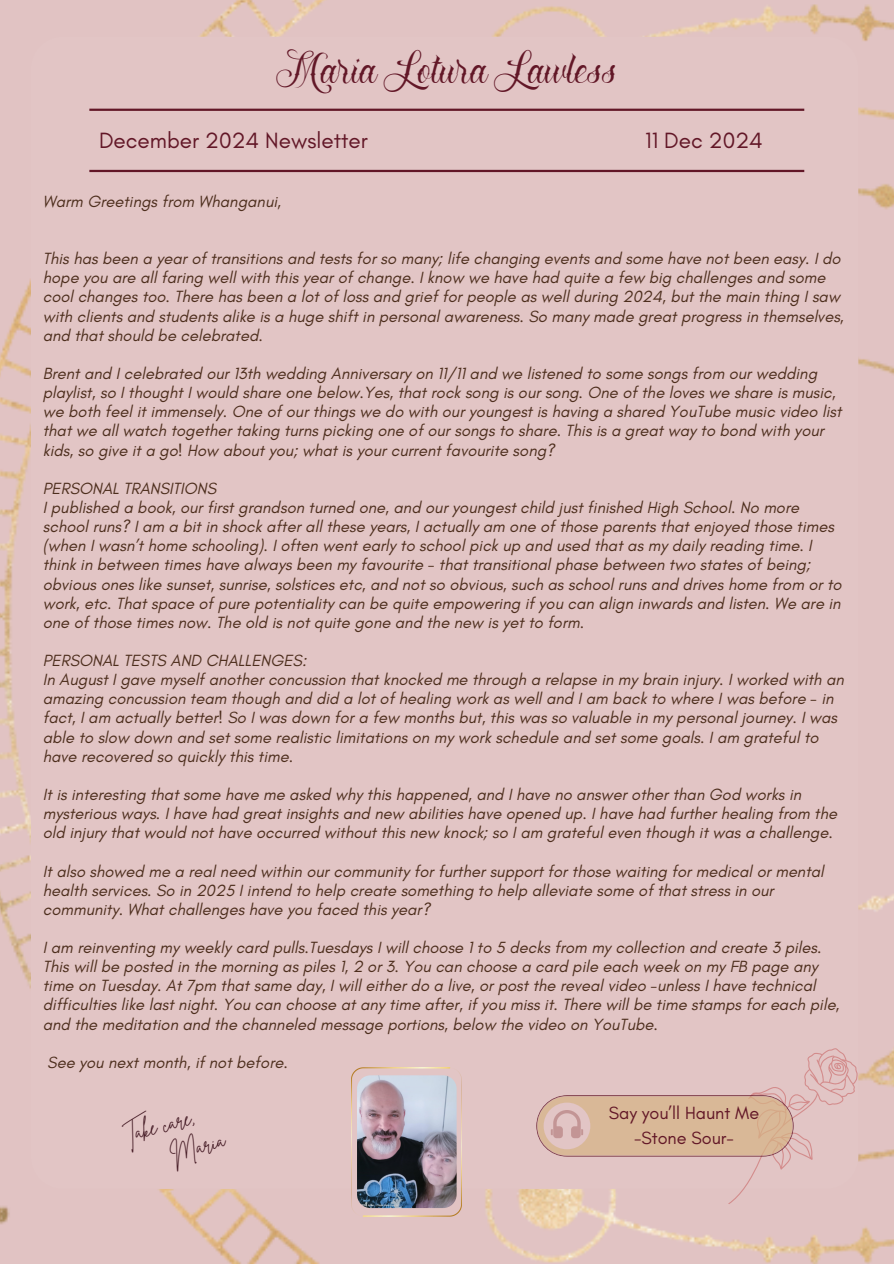
<style>
.page{position:relative;width:894px;height:1264px;background:#fff}
.page>*{position:absolute;margin:0;border:0;box-sizing:border-box;transform-origin:0 0}
.t1{font:36px "Durango";color:#621727}
.t2{font:22.5px "Glacial Indifference";color:#621727}
.t3{font:21px "Brittany Signature";color:#431923}
.t4{font:18px "Glacial Indifference";color:#621727}
.t5{font:italic 16.5px/19.2px "Glacial Indifference";color:#4d2e1d}
</style>
<div class="page">
<img style="left:0;top:0;width:893px;height:1263px">
<div style="left:31px;top:37px;width:827px;height:1151px;background:#e2c5c5;border-radius:32px"></div>
<hr style="left:89px;top:109px;width:715px;height:2px;background:#621727">
<hr style="left:89px;top:170px;width:715px;height:2px;background:#621727">
<svg style="left:536px;top:1023px;width:339px;height:205px"></svg>
<img style="left:352px;top:1067px;width:109px;height:149px">
<img style="left:357px;top:1075px;width:99px;height:132px;border-radius:13px">
<p class="t1" style="left:276px;top:49px;width:342px">Maria Lotura Lawless</p>
<p class="t2" style="left:99px;top:127px;width:270px">December 2024 Newsletter</p>
<p class="t2" style="left:645px;top:126px;width:119px">11 Dec 2024</p>
<p class="t5" style="left:43px;top:191px;width:240px">Warm Greetings from Whanganui,</p>
<h1 class="t5" style="left:43px;top:249px;width:802px">This has been a year of transitions and tests for so many; life changing events and some have not been easy. I do hope you are all faring well with this year of change. I know we have had quite a few big challenges and some cool changes too. There has been a lot of loss and grief for people as well during 2024, but the main thing I saw with clients and students alike is a huge shift in personal awareness. So many made great progress in themselves, and that should be celebrated.</h1>
<p class="t5" style="left:43px;top:363px;width:800px">Brent and I celebrated our 13th wedding Anniversary on 11/11 and we listened to some songs from our wedding playlist, so I thought I would share one below.Yes, that rock song is our song. One of the loves we share is music, we both feel it immensely. One of our things we do with our youngest is having a shared YouTube music video list that we all watch together taking turns picking one of our songs to share. This is a great way to bond with your kids, so give it a go! How about you; what is your current favourite song?</p>
<h2 class="t5" style="left:43px;top:478px;width:175px">PERSONAL TRANSITIONS</h2>
<h2 class="t5" style="left:43px;top:497px;width:800px">I published a book, our first grandson turned one, and our youngest child just finished High School. No more school runs? I am a bit in shock after all these years, I actually am one of those parents that enjoyed those times (when I wasn’t home schooling). I often went early to school pick up and used that as my daily reading time. I think in between times have always been my favourite - that transitional phase between two states of being; obvious ones like sunset, sunrise, solstices etc, and not so obvious, such as school runs and drives home from or to work, etc. That space of pure potentiality can be quite empowering if you can align inwards and listen. We are in one of those times now. The old is not quite gone and the new is yet to form.</h2>
<p class="t5" style="left:43px;top:650px;width:265px">PERSONAL TESTS AND CHALLENGES:</p>
<p class="t5" style="left:43px;top:669px;width:802px">In August I gave myself another concussion that knocked me through a relapse in my brain injury. I worked with an amazing concussion team though and did a lot of healing work as well and I am back to where I was before - in fact, I am actually better! So I was down for a few months but, this was so valuable in my personal journey. I was able to slow down and set some realistic limitations on my work schedule and set some goals. I am grateful to have recovered so quickly this time.</p>
<p class="t5" style="left:43px;top:784px;width:795px">It is interesting that some have me asked why this happened, and I have no answer other than God works in mysterious ways. I have had great insights and new abilities have opened up. I have had further healing from the old injury that would not have occurred without this new knock; so I am grateful even though it was a challenge.</p>
<p class="t5" style="left:43px;top:861px;width:782px">It also showed me a real need within our community for further support for those waiting for medical or mental health services. So in 2025 I intend to help create something to help alleviate some of that stress in our community. What challenges have you faced this year?</p>
<p class="t5" style="left:43px;top:937px;width:797px">I am reinventing my weekly card pulls.Tuesdays I will choose 1 to 5 decks from my collection and create 3 piles.<br>This will be posted in the morning as piles 1, 2 or 3. You can choose a card pile each week on my FB page any time on Tuesday. At 7pm that same day, I will either do a live, or post the reveal video -unless I have technical difficulties like last night. You can choose at any time after, if you miss it. There will be time stamps for each pile, and the meditation and the channeled message portions, below the video on YouTube.</p>
<p class="t5" style="left:47px;top:1052px;width:242px">See you next month, if not before.</p>
<p class="t3" style="left:121px;top:1121px;width:73px;rotate:-14deg">Take care,</p>
<p class="t3" style="left:167px;top:1139px;width:57px;rotate:-14deg">Maria</p>
<p class="t4" style="left:608px;top:1102px;width:152px">Say you’ll Haunt Me</p>
<p class="t4" style="left:634px;top:1126px;width:101px">-Stone Sour-</p>
</div>
